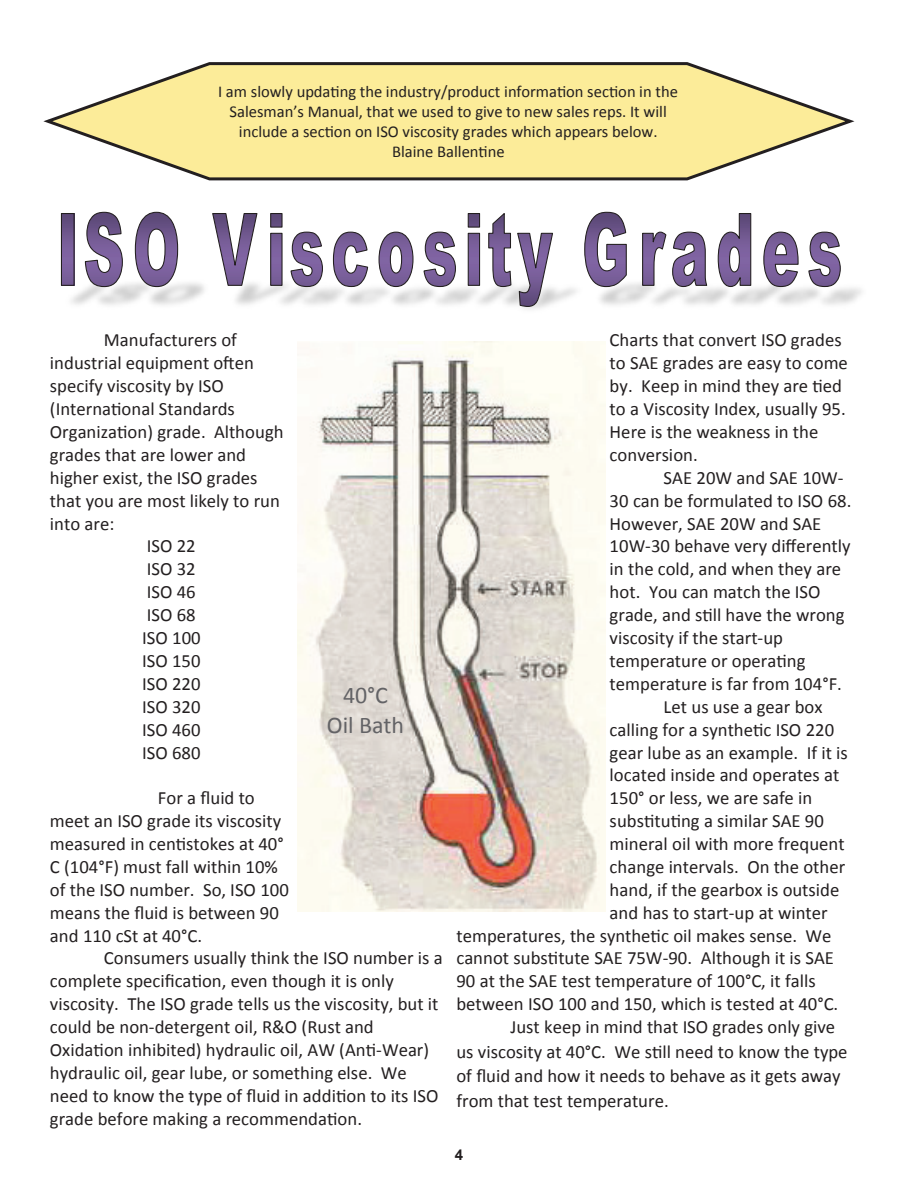
<style>
.page{position:relative;width:918px;height:1188px;background:#fff}
.page>*{position:absolute;margin:0;border:0;box-sizing:border-box;transform-origin:0 0}
.t1{font:24px/29.4px "Calibri";color:#636366;text-align:center}
.t2{font:18.75px/23px "Calibri";color:#231f20}
.t3{font:16.65px "Calibri";color:#231f20}
.t4{font:16.5px/20.1px "Calibri";color:#231f20;text-align:center}
.t5{font:700 15px "Arial";color:#231f20}
</style>
<div class="page">
<svg style="left:63px;top:215px;width:10px;height:69px"></svg>
<div style="left:61px;top:213px;width:14px;height:73px;border:1px solid #231f20"></div>
<svg style="left:84px;top:211px;width:39px;height:77px"></svg>
<svg style="left:134px;top:211px;width:45px;height:77px"></svg>
<svg style="left:212px;top:213px;width:46px;height:73px"></svg>
<svg style="left:270px;top:213px;width:13px;height:73px"></svg>
<svg style="left:290px;top:231px;width:34px;height:57px"></svg>
<svg style="left:332px;top:231px;width:37px;height:57px"></svg>
<svg style="left:378px;top:231px;width:36px;height:57px"></svg>
<svg style="left:423px;top:231px;width:34px;height:57px"></svg>
<svg style="left:467px;top:213px;width:14px;height:73px"></svg>
<svg style="left:488px;top:213px;width:66px;height:95px"></svg>
<svg style="left:584px;top:211px;width:43px;height:77px"></svg>
<svg style="left:642px;top:231px;width:66px;height:57px"></svg>
<svg style="left:717px;top:213px;width:35px;height:75px"></svg>
<svg style="left:763px;top:231px;width:36px;height:57px"></svg>
<svg style="left:808px;top:231px;width:33px;height:57px"></svg>
<img style="left:297px;top:342px;width:308px;height:570px">
<svg style="left:43px;top:62px;width:812px;height:119px;fill:#fcec99"></svg>
<p class="t4" style="left:218px;top:81px;width:461px">I am slowly updating the industry/product information section in the</p>
<p class="t3" style="left:230px;top:101px;width:439px">Salesman’s Manual, that we used to give to new sales reps. It will</p>
<p class="t4" style="left:239px;top:122px;width:420px">include a section on ISO viscosity grades which appears below.<br>Blaine Ballentine</p>
<p class="t2" style="left:104px;top:329px;width:135px">Manufacturers of</p>
<p class="t2" style="left:50px;top:352px;width:206px">industrial equipment often</p>
<p class="t2" style="left:50px;top:375px;width:176px">specify viscosity by ISO</p>
<p class="t2" style="left:50px;top:397px;width:187px">(International Standards</p>
<p class="t2" style="left:50px;top:420px;width:235px">Organization) grade. Although</p>
<p class="t2" style="left:50px;top:443px;width:198px">grades that are lower and</p>
<p class="t2" style="left:50px;top:466px;width:209px">higher exist, the ISO grades</p>
<p class="t2" style="left:50px;top:489px;width:231px">that you are most likely to run</p>
<p class="t2" style="left:50px;top:512px;width:66px">into are:</p>
<p class="t2" style="left:147px;top:535px;width:51px">ISO 22</p>
<p class="t2" style="left:147px;top:558px;width:51px">ISO 32</p>
<p class="t2" style="left:147px;top:581px;width:51px">ISO 46</p>
<p class="t2" style="left:147px;top:604px;width:51px">ISO 68</p>
<p class="t2" style="left:142px;top:626px;width:60px">ISO 100</p>
<p class="t2" style="left:142px;top:649px;width:60px">ISO 150</p>
<p class="t2" style="left:142px;top:672px;width:60px">ISO 220</p>
<p class="t2" style="left:142px;top:695px;width:60px">ISO 320</p>
<p class="t2" style="left:142px;top:718px;width:60px">ISO 460</p>
<p class="t2" style="left:142px;top:741px;width:60px">ISO 680</p>
<p class="t2" style="left:50px;top:787px;width:240px;text-indent:108px">For a fluid to meet an ISO grade its viscosity measured in centistokes at 40°<br>C (104°F) must fall within 10% of the ISO number. So, ISO 100 means the fluid is between 90 and 110 cSt at 40°C.</p>
<p class="t2" style="left:50px;top:947px;width:394px;text-indent:54px">Consumers usually think the ISO number is a complete specification, even though it is only viscosity. The ISO grade tells us the viscosity, but it could be non-detergent oil, R&amp;O (Rust and Oxidation inhibited) hydraulic oil, AW (Anti-Wear) hydraulic oil, gear lube, or something else. We need to know the type of fluid in addition to its ISO grade before making a recommendation.</p>
<p class="t1" style="left:327px;top:681px;width:79px">40°C<br>Oil Bath</p>
<p class="t2" style="left:610px;top:329px;width:240px">Charts that convert ISO grades to SAE grades are easy to come by. Keep in mind they are tied to a Viscosity Index, usually 95.<br>Here is the weakness in the conversion.</p>
<p class="t2" style="left:664px;top:466px;width:182px">SAE 20W and SAE 10W-</p>
<p class="t2" style="left:610px;top:489px;width:243px">30 can be formulated to ISO 68.</p>
<p class="t2" style="left:610px;top:512px;width:213px">However, SAE 20W and SAE</p>
<p class="t2" style="left:610px;top:535px;width:243px">10W-30 behave very differently</p>
<p class="t2" style="left:610px;top:558px;width:233px">in the cold, and when they are</p>
<p class="t2" style="left:610px;top:581px;width:212px">hot. You can match the ISO</p>
<p class="t2" style="left:610px;top:604px;width:236px">grade, and still have the wrong</p>
<p class="t2" style="left:610px;top:626px;width:175px">viscosity if the start-up</p>
<p class="t2" style="left:610px;top:649px;width:197px">temperature or operating</p>
<p class="t2" style="left:610px;top:672px;width:234px">temperature is far from 104°F.</p>
<p class="t2" style="left:664px;top:695px;width:160px">Let us use a gear box</p>
<p class="t2" style="left:610px;top:718px;width:226px">calling for a synthetic ISO 220</p>
<p class="t2" style="left:610px;top:741px;width:240px">gear lube as an example. If it is</p>
<p class="t2" style="left:610px;top:764px;width:231px">located inside and operates at</p>
<p class="t2" style="left:610px;top:787px;width:204px">150° or less, we are safe in</p>
<p class="t2" style="left:610px;top:809px;width:216px">substituting a similar SAE 90</p>
<p class="t2" style="left:610px;top:832px;width:237px">mineral oil with more frequent</p>
<p class="t2" style="left:610px;top:855px;width:237px">change intervals. On the other</p>
<p class="t2" style="left:610px;top:878px;width:231px">hand, if the gearbox is outside</p>
<p class="t2" style="left:610px;top:901px;width:220px">and has to start-up at winter</p>
<p class="t2" style="left:456px;top:924px;width:377px">temperatures, the synthetic oil makes sense. We</p>
<p class="t2" style="left:456px;top:947px;width:379px">cannot substitute SAE 75W-90. Although it is SAE</p>
<p class="t2" style="left:456px;top:970px;width:361px">90 at the SAE test temperature of 100°C, it falls</p>
<p class="t2" style="left:456px;top:993px;width:383px">between ISO 100 and 150, which is tested at 40°C.</p>
<p class="t2" style="left:510px;top:1016px;width:326px">Just keep in mind that ISO grades only give</p>
<p class="t2" style="left:456px;top:1040px;width:393px">us viscosity at 40°C. We still need to know the type</p>
<p class="t2" style="left:456px;top:1065px;width:386px">of fluid and how it needs to behave as it gets away</p>
<p class="t2" style="left:456px;top:1089px;width:214px">from that test temperature.</p>
<p class="t5" style="left:455px;top:1145px;width:10px">4</p>
</div>
